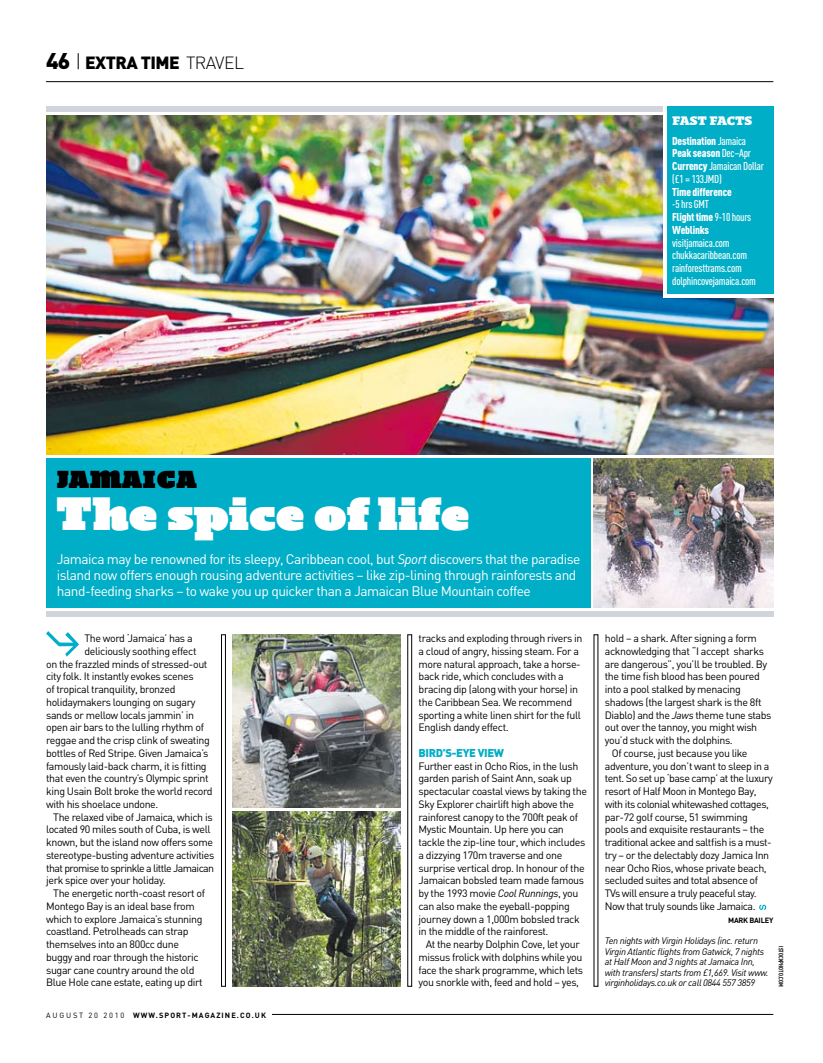
<style>
.page{position:relative;width:823px;height:1063px;background:#fff}
.page>*{position:absolute;margin:0;border:0;box-sizing:border-box;transform-origin:0 0}
.t1{font:900 47.5px "Regime";color:#fff}
.t2{font:900 25px "Regime";letter-spacing:.025em;color:#000}
.t3{font:900 17.5px "DIN";letter-spacing:-.03em;color:#000}
.t4{font:13.75px/16.2px "DIN";letter-spacing:-.035em;color:#fff}
.t5{font:700 12.5px "Regime";letter-spacing:-.02em;color:#fff}
.t6{font:500 11.25px/12.8px "DIN Cond";letter-spacing:-.02em;color:#fff}
.t7{font:900 11.25px/12.8px "DIN Cond";letter-spacing:-.015em;color:#fff}
.t8{font:900 11.25px "DIN";letter-spacing:-.03em;color:#00aec7}
.t9{font:10.62px/12.8px "DIN";letter-spacing:-.035em;color:#000}
.t10{font:10.62px "DIN";letter-spacing:-.055em;color:#000}
.t11{font:italic 9.38px/10.6px "DIN";letter-spacing:-.035em;color:#000}
.t12{font:700 7.5px "DIN";letter-spacing:.14em;color:#000}
.t13{font:700 7.5px "DIN";letter-spacing:-.035em;color:#000}
.t14{font:700 6.25px "DIN Cond";color:#000}
.s1{font-size:22.5px}
.s2{font-weight:300}
.s3{font-weight:900}
.s4{font-weight:500}
.s5{font-style:italic}
.s6{font-weight:400}
</style>
<div class="page">
<div style="left:46px;top:106px;width:726px;height:6px;background:#d0d5dd"></div>
<img style="left:46px;top:115px;width:726px;height:340px">
<svg style="left:663px;top:106px;width:111px;height:192px"></svg>
<hr style="left:46px;top:1014px;width:726px;height:1px;background:#000">
<hr style="left:46px;top:1013px;width:226px;height:3px;background:#fff">
<div style="left:46px;top:458px;width:544px;height:150px;background:#00aec7"></div>
<div style="left:46px;top:611px;width:726px;height:6px;background:#d0d5dd"></div>
<svg style="left:78px;top:53px;width:1px;height:16px"></svg>
<svg style="left:46px;top:631px;width:33px;height:26px"></svg>
<img style="left:232px;top:635px;width:168px;height:173px">
<img style="left:593px;top:458px;width:179px;height:150px">
<div style="left:666px;top:106px;width:106px;height:188px;background:#00aec7"></div>
<hr style="left:46px;top:81px;width:726px;height:1px;background:#000">
<div style="left:221px;top:635px;width:4px;height:351px;border:1px solid #000"></div>
<svg style="left:759px;top:905px;width:6px;height:5px"></svg>
<img style="left:232px;top:811px;width:168px;height:175px">
<h3 class="t3" style="left:46px;top:51px;width:199px"><span class="s1">46</span> EXTRA TIME <span class="s2">traVEL</span></h3>
<p class="t5" style="left:671px;top:113px;width:81px">FAST FACTS</p>
<p class="t6" style="left:671px;top:134px;width:93px"><span class="s3">Destination</span> Jamaica<br><span class="s3">Peak season</span> Dec–Apr<br><span class="s3">Currency</span> Jamaican Dollar (£1 = 133JMD)</p>
<p class="t7" style="left:671px;top:185px;width:61px">Time difference</p>
<p class="t7" style="left:671px;top:198px;width:80px"><span class="s4">-5 hrs GMT<br></span>Flight time <span class="s4">9-10 hours<br></span>Weblinks</p>
<p class="t6" style="left:671px;top:236px;width:85px">visitjamaica.com chukkacaribbean.com rainforesttrams.com dolphincovejamaica.com</p>
<h2 class="t2" style="left:57px;top:465px;width:141px">jamaica</h2>
<h1 class="t1" style="left:57px;top:486px;width:414px">The spice of life</h1>
<p class="t4" style="left:57px;top:550px;width:525px">Jamaica may be renowned for its sleepy, Caribbean cool, but <span class="s5">Sport</span> discovers that the paradise island now offers enough rousing adventure activities – like zip-lining through rainforests and hand-feeding sharks – to wake you up quicker than a Jamaican Blue Mountain coffee</p>
<p class="t9" style="left:84px;top:632px;width:110px">The word ‘Jamaica’ has a</p>
<p class="t9" style="left:84px;top:644px;width:113px">deliciously soothing effect</p>
<p class="t9" style="left:46px;top:657px;width:163px">on the frazzled minds of stressed-out</p>
<p class="t9" style="left:46px;top:670px;width:149px">city folk. It instantly evokes scenes</p>
<p class="t9" style="left:46px;top:683px;width:131px">of tropical tranquility, bronzed</p>
<p class="t9" style="left:46px;top:695px;width:151px">holidaymakers lounging on sugary</p>
<p class="t9" style="left:46px;top:708px;width:149px">sands or mellow locals jammin’ in</p>
<p class="t9" style="left:46px;top:721px;width:159px">open air bars to the lulling rhythm of</p>
<p class="t9" style="left:46px;top:734px;width:165px">reggae and the crisp clink of sweating</p>
<p class="t9" style="left:46px;top:746px;width:164px">bottles of Red Stripe. Given Jamaica’s</p>
<p class="t9" style="left:46px;top:759px;width:162px">famously laid-back charm, it is fitting</p>
<p class="t9" style="left:46px;top:772px;width:164px">that even the country’s Olympic sprint</p>
<p class="t9" style="left:46px;top:785px;width:168px">king Usain Bolt broke the world record</p>
<p class="t9" style="left:46px;top:797px;width:114px">with his shoelace undone.</p>
<p class="t9" style="left:53px;top:810px;width:161px">The relaxed vibe of Jamaica, which is</p>
<p class="t9" style="left:46px;top:823px;width:166px">located 90 miles south of Cuba, is well</p>
<p class="t9" style="left:46px;top:836px;width:168px">known, but the island now offers some</p>
<p class="t9" style="left:46px;top:848px;width:170px">stereotype-busting adventure activities</p>
<p class="t10" style="left:46px;top:861px;width:169px">that promise to sprinkle a little Jamaican</p>
<p class="t9" style="left:46px;top:874px;width:121px">jerk spice over your holiday.</p>
<p class="t9" style="left:53px;top:887px;width:153px">The energetic north-coast resort of</p>
<p class="t9" style="left:46px;top:900px;width:150px">Montego Bay is an ideal base from</p>
<p class="t9" style="left:46px;top:912px;width:158px">which to explore Jamaica’s stunning</p>
<p class="t9" style="left:46px;top:925px;width:144px">coastland. Petrolheads can strap</p>
<p class="t9" style="left:46px;top:938px;width:134px">themselves into an 800cc dune</p>
<p class="t9" style="left:46px;top:951px;width:154px">buggy and roar through the historic</p>
<p class="t9" style="left:46px;top:963px;width:150px">sugar cane country around the old</p>
<p class="t9" style="left:46px;top:976px;width:158px">Blue Hole cane estate, eating up dirt</p>
<p class="t12" style="left:46px;top:1010px;width:221px"><span class="s6">august 20 2010</span> WWW.SPORT-MAGAZINE.CO.UK</p>
<p class="t9" style="left:418px;top:632px;width:165px">tracks and exploding through rivers in a cloud of angry, hissing steam. For a more natural approach, take a horse&shy;back ride, which concludes with a bracing dip (along with your horse) in the Caribbean Sea. We recommend sporting a white linen shirt for the full English dandy effect.</p>
<p class="t8" style="left:418px;top:745px;width:87px">BIRD’S-EYE VIEW</p>
<p class="t9" style="left:418px;top:759px;width:170px">Further east in Ocho Rios, in the lush garden parish of Saint Ann, soak up spectacular coastal views by taking the Sky Explorer chairlift high above the rainforest canopy to the 700ft peak of Mystic Mountain. U p here you can tackle the zip-line tour, which includes a dizzying 170m traverse and one surprise vertical drop. In honour of the Jamaican bobsled team made famous by the 1993 movie <span class="s5">Cool Runnings</span>, you can also make the eyeball-popping journey down a 1,000m bobsled track in the middle of the rainforest.</p>
<p class="t9" style="left:418px;top:938px;width:166px;text-align:center">At the nearby Dolphin Cove, let your missus frolick with dolphins while you face the shark programme, which lets you snorkle with, feed and hold – yes,</p>
<p class="t9" style="left:604px;top:632px;width:153px">hold – a shark. After signing a form</p>
<p class="t9" style="left:604px;top:644px;width:160px">acknowledging that “I accept sharks</p>
<p class="t9" style="left:604px;top:657px;width:164px">are dangerous”, you’ll be troubled. By</p>
<p class="t9" style="left:604px;top:670px;width:156px">the time fish blood has been poured</p>
<p class="t9" style="left:604px;top:683px;width:137px">into a pool stalked by menacing</p>
<p class="t9" style="left:604px;top:695px;width:158px">shadows (the largest shark is the 8ft</p>
<p class="t9" style="left:604px;top:708px;width:168px">Diablo) and the <span class="s5">Jaws</span> theme tune stabs</p>
<p class="t9" style="left:604px;top:721px;width:154px">out over the tannoy, you might wish</p>
<p class="t9" style="left:604px;top:734px;width:129px">you’d stuck with the dolphins.</p>
<p class="t9" style="left:611px;top:746px;width:137px">Of course, just because you like</p>
<p class="t9" style="left:604px;top:759px;width:166px">adventure, you don’t want to sleep in a</p>
<p class="t9" style="left:604px;top:772px;width:169px">tent. So set up ‘base camp’ at the luxury</p>
<p class="t9" style="left:604px;top:785px;width:153px">resort of Half Moon in Montego Bay,</p>
<p class="t9" style="left:604px;top:797px;width:165px">with its colonial whitewashed cottages,</p>
<p class="t9" style="left:604px;top:810px;width:144px">par-72 golf course, 51 swimming</p>
<p class="t9" style="left:604px;top:823px;width:161px">pools and exquisite restaurants – the</p>
<p class="t9" style="left:604px;top:836px;width:168px">traditional ackee and saltfish is a must-</p>
<p class="t9" style="left:604px;top:848px;width:166px">try – or the delectably dozy Jamica Inn</p>
<p class="t9" style="left:604px;top:861px;width:163px">near Ocho Rios, whose private beach,</p>
<p class="t9" style="left:604px;top:874px;width:155px">secluded suites and total absence of</p>
<p class="t9" style="left:604px;top:887px;width:153px">TVs will ensure a truly peaceful stay.</p>
<p class="t9" style="left:604px;top:900px;width:152px">Now that truly sounds like Jamaica.</p>
<p class="t13" style="left:727px;top:915px;width:47px">MARK BAILEY</p>
<p class="t11" style="left:604px;top:935px;width:165px">Ten nights with Virgin Holidays (inc. return Virgin Atlantic flights from Gatwick, 7 nights at Half Moon and 3 nights at Jamaica Inn, with transfers) starts from £1,669. Visit www. virginholidays.co.uk or call 0844 557 3859</p>
<p class="t14" style="left:784px;top:946px;width:42px;rotate:90deg">istockphoto.com</p>
</div>
